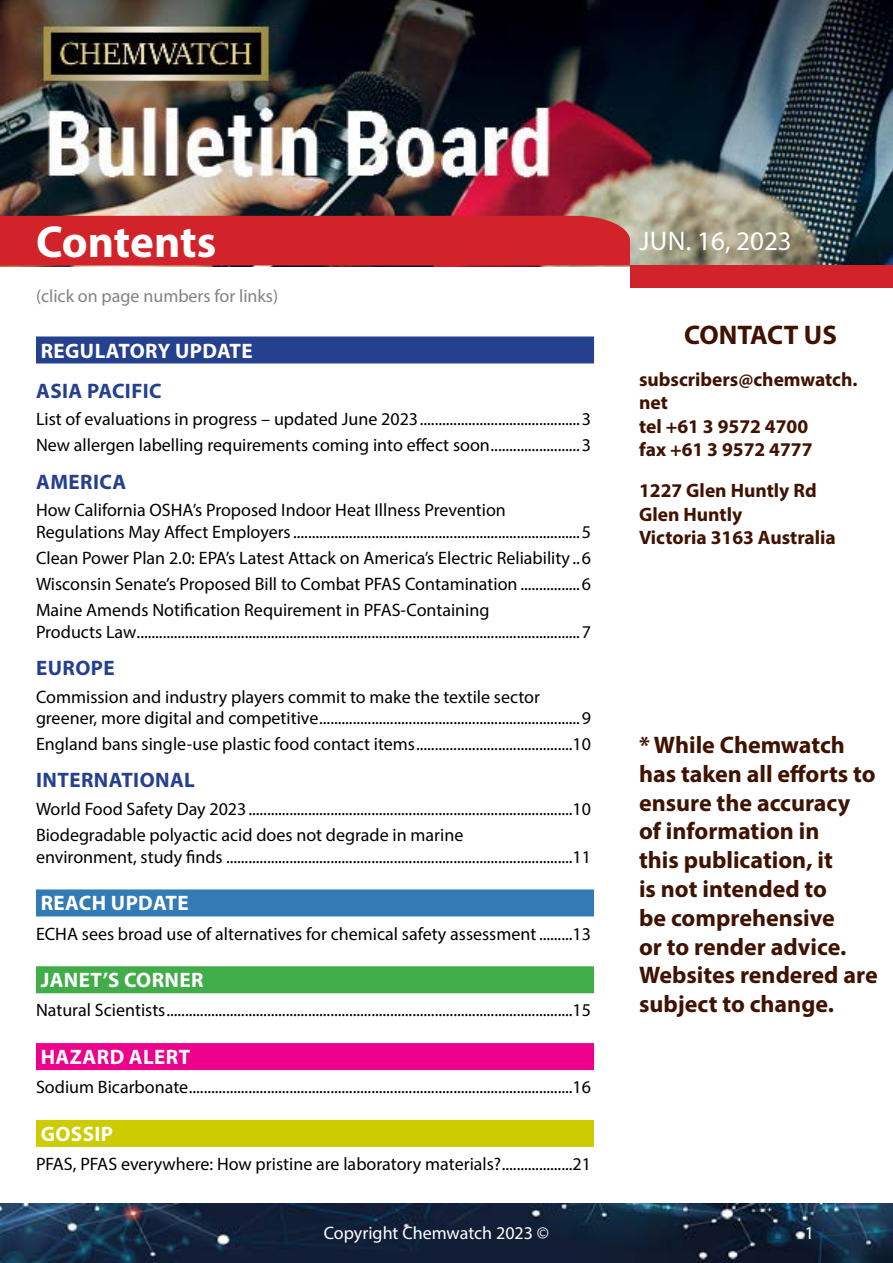
<style>
.page{position:relative;width:893px;height:1263px;background:#fff}
.page>*{position:absolute;margin:0;border:0;box-sizing:border-box;transform-origin:0 0}
.t1{font:700 45px "Myriad Pro";letter-spacing:-.005em;color:#fff}
.t2{font:27px "Myriad Pro";color:#fff}
.t3{font:700 27px "Myriad Pro";color:#401200}
.t4{font:700 24px/28.8px "Myriad Pro";color:#401200}
.t5{font:700 21px "Myriad Pro";letter-spacing:.02em;color:#fff}
.t6{font:700 21px "Myriad Pro";letter-spacing:.02em;color:#25408f}
.t7{font:700 19.5px/23.4px "Myriad Pro";color:#401200}
.t8{font:18px/26.1px "Myriad Pro";color:#000}
.t9{font:18px "Myriad Pro";color:#808285}
.t10{font:18px "Myriad Pro";color:#fff}
</style>
<div class="page">
<img style="left:0;top:0;width:893px;height:265px">
<div style="left:630px;top:265px;width:263px;height:23px;background:#d2232a"></div>
<div style="left:0;top:216px;width:630px;height:50px;background:#d2232a"></div>
<img style="left:0;top:1204px;width:893px;height:59px">
<div style="left:36px;top:336px;width:558px;height:27px;background:#25408f"></div>
<div style="left:36px;top:889px;width:558px;height:27px;background:#337bb5"></div>
<div style="left:36px;top:966px;width:558px;height:27px;background:#41ad49"></div>
<div style="left:36px;top:1043px;width:558px;height:27px;background:#ec008c"></div>
<div style="left:36px;top:1120px;width:558px;height:27px;background:#cc0"></div>
<h1 class="t1" style="left:36px;top:213px;width:182px">Contents</h1>
<h2 class="t2" style="left:639px;top:224px;width:154px">Jun. 16, 2023</h2>
<p class="t9" style="left:36px;top:284px;width:244px">(click on page numbers for links)</p>
<p class="t5" style="left:41px;top:337px;width:213px">REGULATORY UPDATE</p>
<p class="t6" style="left:36px;top:377px;width:127px">ASIA PACIFIC</p>
<p class="t8" style="left:36px;top:406px;width:556px">List of evaluations in progress – updated June 2023...........................................3<br>New allergen labelling requirements coming into effect soon........................3</p>
<p class="t6" style="left:36px;top:468px;width:92px">AMERICA</p>
<p class="t8" style="left:36px;top:499px;width:556px;line-height:21.6px">How California OSHA’s Proposed Indoor Heat Illness Prevention<br>Regulations May Affect Employers.............................................................................5</p>
<p class="t8" style="left:36px;top:544px;width:556px;text-align:justify">Clean Power Plan 2.0: EPA’s Latest Attack on America’s Electric Reliability ..6<br>Wisconsin Senate’s Proposed Bill to Combat PFAS Contamination ................6<br>Maine Amends Notification Requirement in PFAS-Containing</p>
<p class="t8" style="left:36px;top:618px;width:556px">Products Law.......................................................................................................................7</p>
<p class="t6" style="left:36px;top:654px;width:80px">EUROPE</p>
<p class="t8" style="left:36px;top:685px;width:556px;line-height:21.6px">Commission and industry players commit to make the textile sector greener, more digital and competitive......................................................................9</p>
<p class="t8" style="left:36px;top:731px;width:556px">England bans single-use plastic food contact items..........................................10</p>
<p class="t6" style="left:36px;top:767px;width:160px">INTERNATIONAL</p>
<p class="t8" style="left:36px;top:796px;width:556px">World Food Safety Day 2023.......................................................................................10<br>Biodegradable polyactic acid does not degrade in marine</p>
<p class="t8" style="left:36px;top:843px;width:556px">environment, study finds .............................................................................................11</p>
<p class="t5" style="left:41px;top:890px;width:149px">REACH UPDATE</p>
<p class="t8" style="left:36px;top:920px;width:556px">ECHA sees broad use of alternatives for chemical safety assessment.........13</p>
<p class="t5" style="left:41px;top:966px;width:164px">JANET’S CORNER</p>
<p class="t8" style="left:36px;top:997px;width:557px">Natural Scientists.............................................................................................................15</p>
<p class="t5" style="left:41px;top:1043px;width:151px">HAZARD ALERT</p>
<p class="t8" style="left:36px;top:1074px;width:556px">Sodium Bicarbonate.......................................................................................................16</p>
<p class="t5" style="left:41px;top:1120px;width:74px">GOSSIP</p>
<p class="t8" style="left:36px;top:1150px;width:556px">PFAS, PFAS everywhere: How pristine are laboratory materials?...................21</p>
<h2 class="t3" style="left:684px;top:318px;width:154px">CONTACT US</h2>
<p class="t7" style="left:639px;top:367px;width:220px">subscribers@chemwatch. net<br>tel +61 3 9572 4700<br>fax +61 3 9572 4777</p>
<p class="t7" style="left:639px;top:478px;width:198px">1227 Glen Huntly Rd<br>Glen Huntly<br>Victoria 3163 Australia</p>
<h3 class="t4" style="left:639px;top:730px;width:240px">* While Chemwatch has taken all efforts to ensure the accuracy of information in<br>this publication, it<br>is not intended to<br>be comprehensive<br>or to render advice.<br>Websites rendered are subject to change.</h3>
<p class="t10" style="left:324px;top:1222px;width:227px">Copyright Chemwatch 2023 ©</p>
<p class="t10" style="left:805px;top:1222px;width:11px">1</p>
</div>
